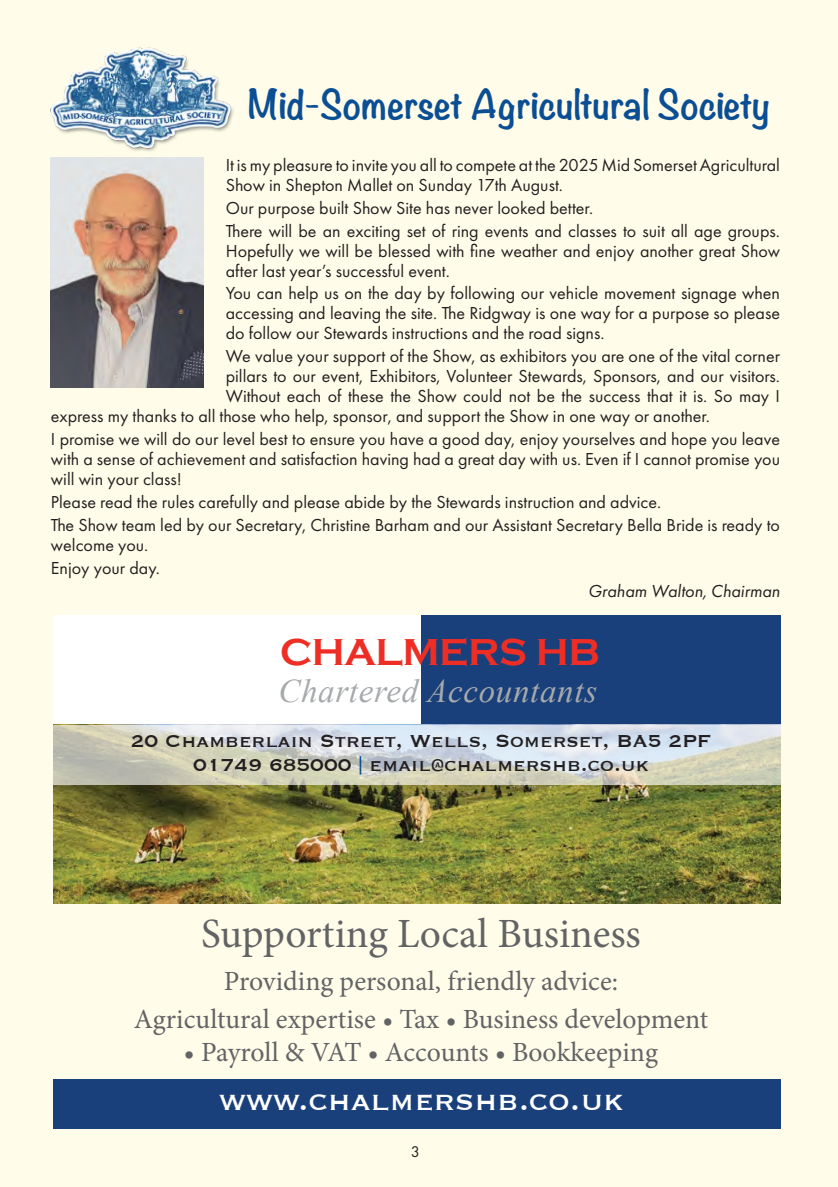
<style>
.page{position:relative;width:838px;height:1187px;background:#fff}
.page>*{position:absolute;margin:0;border:0;box-sizing:border-box;transform-origin:0 0}
.t1{font:41.6px "Minion Pro";color:#636366}
.t2{font:700 38.6px "Copperplate Gothic";letter-spacing:-.01em;color:#ee2e25}
.t3{font:700 36px "Noteworthy";color:#0b4e94}
.t4{font:34.6px "Copperplate";color:#fff}
.t5{font:italic 33px "Times New Roman";letter-spacing:.02em;color:#a7aaac}
.t6{font:27.8px/38.2px "Minion Pro";color:#636366;text-align:center}
.t7{font:22.6px/24.2px "Copperplate";color:#231f20;text-align:center}
.t8{font:18px/20px "Futura PT";color:#231f20}
.t9{font:italic 18px "Futura PT";color:#231f20}
.t10{font:16px "Futura PT";color:#231f20}
.s1{font-size:18.4px;color:#01468c}
</style>
<div class="page">
<div style="left:0;top:0;width:837px;height:1186px;background:#fffde9"></div>
<img style="left:51px;top:48px;width:182px;height:103px">
<img style="left:51px;top:157px;width:152px;height:230px">
<div style="left:421px;top:615px;width:359px;height:127px;background:#19407a"></div>
<div style="left:53px;top:615px;width:368px;height:127px;background:#fff"></div>
<img style="left:53px;top:784px;width:727px;height:118px">
<svg style="left:53px;top:724px;width:727px;height:60px"></svg>
<div style="left:53px;top:1078px;width:727px;height:50px;background:#19407a"></div>
<h3 class="t3" style="left:248px;top:73px;width:523px">Mid-Somerset Agricultural Society</h3>
<p class="t8" style="left:226px;top:155px;width:555px">It is my pleasure to invite you all to compete at the 2025 Mid Somerset Agricultural<br>Show in Shepton Mallet on Sunday 17th August.</p>
<p class="t8" style="left:226px;top:196px;width:555px;line-height:22.8px">Our purpose built Show Site has never looked better.<br>There will be an exciting set of ring events and classes to suit all age groups.</p>
<p class="t8" style="left:226px;top:240px;width:555px">Hopefully we will be blessed with fine weather and enjoy another great Show after last year’s successful event.</p>
<p class="t8" style="left:226px;top:283px;width:555px;text-align:justify">You can help us on the day by following our vehicle movement signage when accessing and leaving the site. The Ridgway is one way for a purpose so please do follow our Stewards instructions and the road signs.</p>
<p class="t8" style="left:226px;top:346px;width:555px">We value your support of the Show, as exhibitors you are one of the vital corner</p>
<p class="t8" style="left:226px;top:366px;width:555px">pillars to our event, Exhibitors, Volunteer Stewards, Sponsors, and our visitors.</p>
<p class="t8" style="left:226px;top:386px;width:555px">Without each of these the Show could not be the success that it is. So may I</p>
<p class="t8" style="left:51px;top:406px;width:660px">express my thanks to all those who help, sponsor, and support the Show in one way or another.</p>
<p class="t8" style="left:51px;top:429px;width:730px;text-align:justify">I promise we will do our level best to ensure you have a good day, enjoy yourselves and hope you leave with a sense of achievement and satisfaction having had a great day with us. Even if I cannot promise you will win your class!</p>
<p class="t8" style="left:51px;top:490px;width:730px;line-height:22.8px">Please read the rules carefully and please abide by the Stewards instruction and advice.<br>The Show team led by our Secretary, Christine Barham and our Assistant Secretary Bella Bride is ready to</p>
<p class="t8" style="left:51px;top:533px;width:110px;line-height:22.8px">welcome you.<br>Enjoy your day.</p>
<p class="t9" style="left:588px;top:580px;width:193px">Graham Walton, Chairman</p>
<h2 class="t2" style="left:280px;top:630px;width:321px">CHALMERS HB</h2>
<h3 class="t5" style="left:278px;top:668px;width:320px">Chartered Accountants</h3>
<p class="t7" style="left:131px;top:727px;width:581px">20 Chamberlain Street, Wells, Somerset, BA5 2PF<br>01749 685000 <span class="s1">|</span> email@chalmershb.co.uk</p>
<h1 class="t1" style="left:201px;top:905px;width:441px">Supporting Local Business</h1>
<h3 class="t6" style="left:134px;top:961px;width:575px">Providing personal, friendly advice:<br>Agricultural expertise • Tax • Business development</h3>
<h3 class="t6" style="left:184px;top:1032px;width:475px">• Payroll &amp; VAT • Accounts • Bookkeeping</h3>
<h3 class="t4" style="left:219px;top:1077px;width:405px">www.chalmershb.co.uk</h3>
<p class="t10" style="left:411px;top:1141px;width:11px">3</p>
<p class="t10" style="left:413px;top:1141px;width:11px">3</p>
</div>
